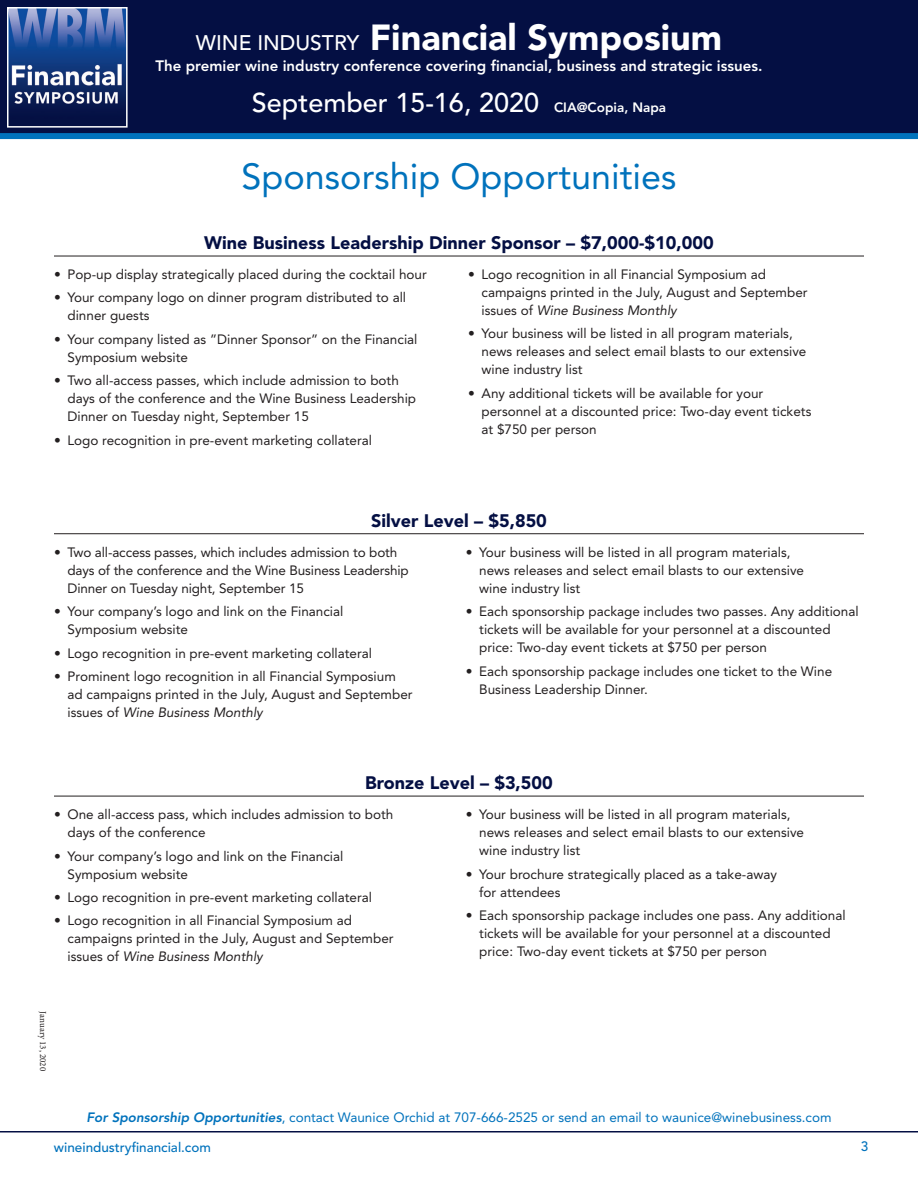
<style>
.page{position:relative;width:918px;height:1188px;background:#fff}
.page>*{position:absolute;margin:0;border:0;box-sizing:border-box;transform-origin:0 0}
.t1{font:900 36px "Avenir LT Std";color:#fff}
.t2{font:36px "Avenir LT Std";color:#0072bc}
.t3{font:500 27px "Avenir LT Std";color:#fff}
.Sponsor_Level{font:900 18px "Avenir LT Std";color:#040f43}
.t4{font:800 15px "Avenir LT Std";color:#fff}
.Text{font:13.5px/18px "Avenir LT Std";color:#231f20}
.t5{font:13.5px "Avenir LT Std";color:#0072bc}
.t6{font:500 13.5px "Avenir LT Std";color:#0072bc}
.t7{font:9px "Minion Pro";color:#231f20}
.s1{font-weight:500;font-size:21px}
.s2{font-weight:800;font-size:13.5px}
.s3{font-style:italic}
.s4{font-weight:800;font-style:italic}
</style>
<div class="page">
<div style="left:0;top:0;width:918px;height:136px;background:#040f43"></div>
<hr style="left:0;top:1131px;width:918px;height:1px;background:#040f43">
<img style="left:10px;top:10px;width:115px;height:95px">
<div style="left:7px;top:7px;width:121px;height:121px;border:2px solid #fff"></div>
<div style="left:0;top:133px;width:918px;height:6px;background:#0072bc"></div>
<hr style="left:54px;top:533px;width:810px;height:1px;background:#231f20">
<hr style="left:54px;top:796px;width:810px;height:1px;background:#231f20">
<hr style="left:54px;top:256px;width:810px;height:1px;background:#231f20">
<h1 class="t1" style="left:196px;top:16px;width:528px"><span class="s1">WINE INDUSTRY</span> Financial Symposium</h1>
<p class="t4" style="left:156px;top:57px;width:608px">The premier wine industry conference covering financial, business and strategic issues.</p>
<h2 class="t3" style="left:252px;top:87px;width:416px">September 15-16, 2020 <span class="s2">CIA@Copia, Napa</span></h2>
<h1 class="t2" style="left:242px;top:156px;width:436px">Sponsorship Opportunities</h1>
<p class="Sponsor_Level" style="left:204px;top:232px;width:511px">Wine Business Leadership Dinner Sponsor – $7,000-$10,000</p>
<p class="Text" style="left:54px;top:265px;width:374px">• Pop-up display strategically placed during the cocktail hour</p>
<p class="Text" style="left:68px;top:289px;width:340px;text-indent:-14px">• Your company logo on dinner program distributed to all dinner guests</p>
<p class="Text" style="left:68px;top:330px;width:351px;text-indent:-14px">• Your company listed as ”Dinner Sponsor” on the Financial<br>Symposium website</p>
<p class="Text" style="left:68px;top:372px;width:350px;text-indent:-14px">• Two all-access passes, which include admission to both days of the conference and the Wine Business Leadership<br>Dinner on Tuesday night, September 15</p>
<p class="Text" style="left:54px;top:431px;width:320px">• Logo recognition in pre-event marketing collateral</p>
<p class="Text" style="left:482px;top:265px;width:328px;text-indent:-14px">• Logo recognition in all Financial Symposium ad campaigns printed in the July, August and September issues of <span class="s3">Wine Business Monthly</span></p>
<p class="Text" style="left:482px;top:325px;width:326px;text-indent:-14px">• Your business will be listed in all program materials, news releases and select email blasts to our extensive wine industry list</p>
<p class="Text" style="left:482px;top:384px;width:331px;text-indent:-14px">• Any additional tickets will be available for your personnel at a discounted price: Two-day event tickets at $750 per person</p>
<p class="Sponsor_Level" style="left:371px;top:509px;width:177px">Silver Level – $5,850</p>
<p class="Text" style="left:68px;top:543px;width:343px;text-indent:-14px">• Two all-access passes, which includes admission to both days of the conference and the Wine Business Leadership<br>Dinner on Tuesday night, September 15</p>
<p class="Text" style="left:68px;top:603px;width:277px;text-indent:-14px">• Your company’s logo and link on the Financial<br>Symposium website</p>
<p class="Text" style="left:54px;top:644px;width:320px">• Logo recognition in pre-event marketing collateral</p>
<p class="Text" style="left:68px;top:667px;width:347px;text-indent:-14px">• Prominent logo recognition in all Financial Symposium ad campaigns printed in the July, August and September issues of <span class="s3">Wine Business Monthly</span></p>
<p class="Text" style="left:479px;top:543px;width:326px;text-indent:-14px">• Your business will be listed in all program materials, news releases and select email blasts to our extensive wine industry list</p>
<p class="Text" style="left:479px;top:603px;width:381px;text-indent:-14px">• Each sponsorship package includes two passes. Any additional tickets will be available for your personnel at a discounted price: Two-day event tickets at $750 per person</p>
<p class="Text" style="left:479px;top:662px;width:354px;text-indent:-14px">• Each sponsorship package includes one ticket to the Wine<br>Business Leadership Dinner.</p>
<p class="Sponsor_Level" style="left:365px;top:772px;width:189px">Bronze Level – $3,500</p>
<p class="Text" style="left:68px;top:806px;width:327px;text-indent:-14px">• One all-access pass, which includes admission to both days of the conference</p>
<p class="Text" style="left:68px;top:847px;width:277px;text-indent:-14px">• Your company’s logo and link on the Financial<br>Symposium website</p>
<p class="Text" style="left:54px;top:888px;width:320px">• Logo recognition in pre-event marketing collateral</p>
<p class="Text" style="left:68px;top:912px;width:328px;text-indent:-14px">• Logo recognition in all Financial Symposium ad campaigns printed in the July, August and September issues of <span class="s3">Wine Business Monthly</span></p>
<p class="Text" style="left:479px;top:806px;width:326px;text-indent:-14px">• Your business will be listed in all program materials, news releases and select email blasts to our extensive wine industry list</p>
<p class="Text" style="left:479px;top:865px;width:299px;text-indent:-14px">• Your brochure strategically placed as a take-away for attendees</p>
<p class="Text" style="left:479px;top:906px;width:368px;text-indent:-14px">• Each sponsorship package includes one pass. Any additional tickets will be available for your personnel at a discounted price: Two-day event tickets at $750 per person</p>
<p class="t7" style="left:49px;top:1011px;width:62px;rotate:90deg">January 13, 2020</p>
<p class="t5" style="left:86px;top:1110px;width:747px"><span class="s4">For Sponsorship Opportunities</span>, contact Waunice Orchid at 707-666-2525 or send an email to waunice@winebusiness.com</p>
<p class="t6" style="left:54px;top:1140px;width:159px">wineindustryfinancial.com</p>
<p class="t6" style="left:861px;top:1139px;width:9px">3</p>
</div>
